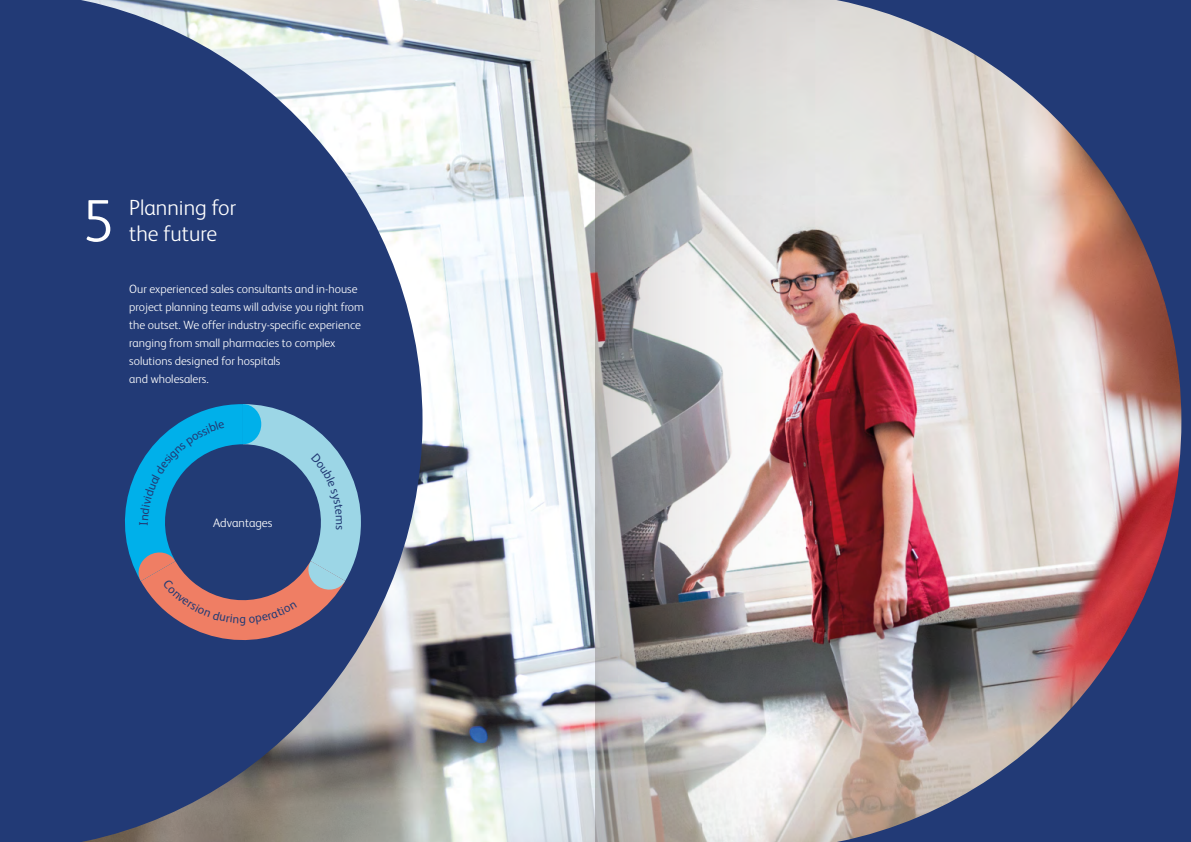
<style>
.page{position:relative;width:1191px;height:842px;background:#fff}
.page>*{position:absolute;margin:0;border:0;box-sizing:border-box;transform-origin:0 0}
.Subhead_3{font:300 60px "FS Albert Pro";color:#fff}
.Subhead_3-2{font:300 22px "FS Albert Pro";color:#fff}
.t1{font:300 12.3px "FS Albert Pro";color:#fff}
.t2{font:12.3px "FS Albert Pro";color:#223b75}
.Introductory_Text{font:300 12px/18px "FS Albert Pro";color:#fff}
</style>
<div class="page">
<img style="left:422px;top:0;width:174px;height:842px">
<svg style="left:0;top:0;width:422px;height:842px;background:#495b88"></svg>
<img style="left:596px;top:0;width:595px;height:842px">
<svg style="left:117px;top:404px;width:244px;height:249px;background:#496892"></svg>
<p class="Subhead_3" style="left:84px;top:180px;width:30px">5</p>
<p class="Subhead_3-2" style="left:129px;top:193px;width:108px">Planning for</p>
<p class="Subhead_3-2" style="left:129px;top:219px;width:89px">the future</p>
<p class="Introductory_Text" style="left:129px;top:279px;width:236px">Our experienced sales consultants and in-house project planning teams will advise you right from the outset. We offer industry-specific experience ranging from small pharmacies to complex solutions designed for hospitals<br>and wholesalers.</p>
<p class="t1" style="left:213px;top:514px;width:61px">Advantages</p>
<p class="t2" style="left:239px;top:610px;width:8px">g</p>
</div>
